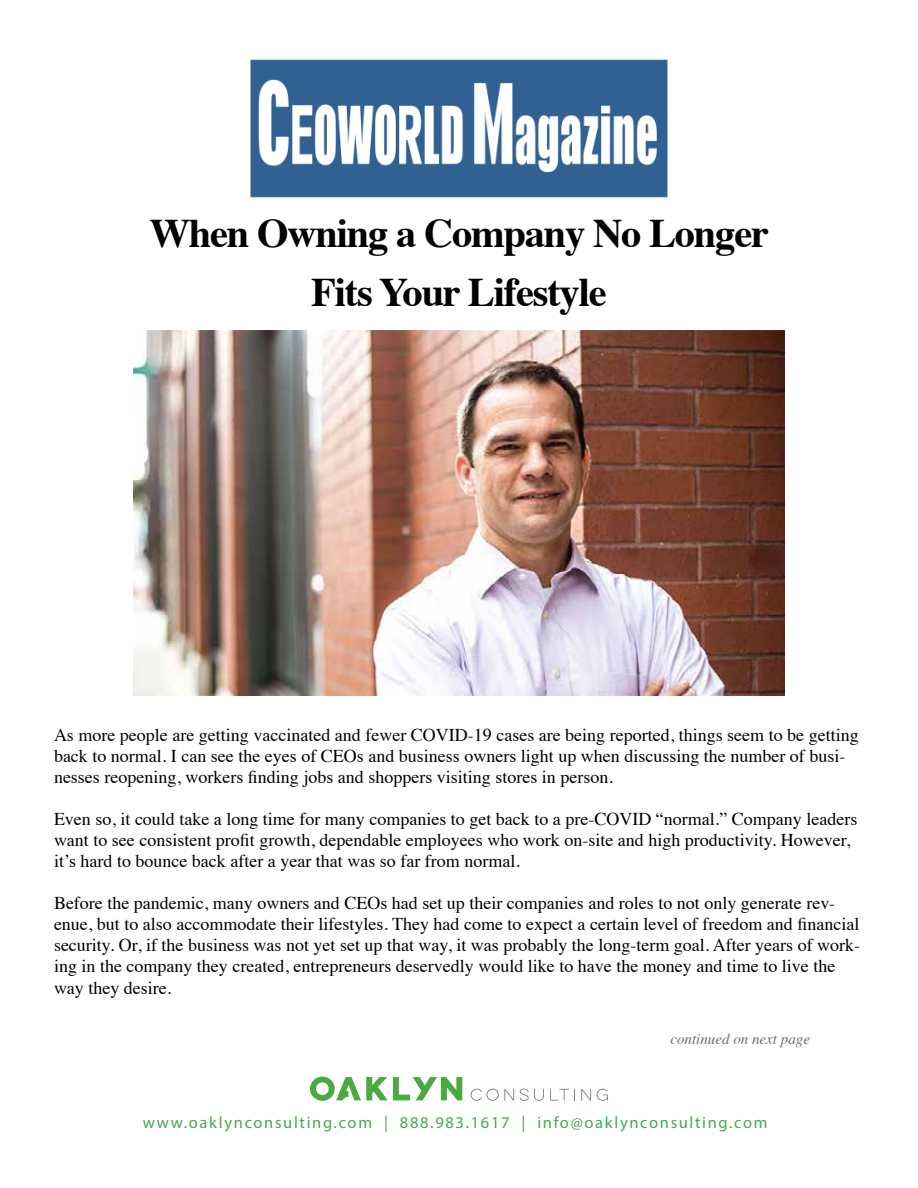
<style>
.page{position:relative;width:918px;height:1188px;background:#fff}
.page>*{position:absolute;margin:0;border:0;box-sizing:border-box;transform-origin:0 0}
.t1{font:700 40.5px/58.5px "Times";letter-spacing:-.03em;color:#000;text-align:center}
.t2{font:18px/21px "Times";color:#000}
.t3{font:16.5px "Myriad Pro";letter-spacing:.1em;color:#41ad49}
.t4{font:italic 15px "Times";color:#6d6e71}
</style>
<div class="page">
<svg style="left:471px;top:1089px;width:43px;height:12px"></svg>
<svg style="left:520px;top:1089px;width:24px;height:12px"></svg>
<svg style="left:550px;top:1089px;width:25px;height:12px"></svg>
<svg style="left:581px;top:1089px;width:10px;height:12px"></svg>
<svg style="left:597px;top:1089px;width:11px;height:12px"></svg>
<svg style="left:310px;top:1077px;width:152px;height:24px"></svg>
<img style="left:250px;top:59px;width:418px;height:139px">
<img style="left:134px;top:330px;width:650px;height:366px">
<h1 class="t1" style="left:150px;top:200px;width:621px">When Owning a Company No Longer<br>Fits Your Lifestyle</h1>
<p class="t2" style="left:54px;top:723px;width:806px">As more people are getting vaccinated and fewer COVID-19 cases are being reported, things seem to be getting back to normal. I can see the eyes of CEOs and business owners light up when discussing the number of busi&shy;nesses reopening, workers finding jobs and shoppers visiting stores in person.</p>
<p class="t2" style="left:54px;top:807px;width:805px">Even so, it could take a long time for many companies to get back to a pre-COVID “normal.” Company leaders want to see consistent profit growth, dependable employees who work on-site and high productivity. However, it’s hard to bounce back after a year that was so far from normal.</p>
<p class="t2" style="left:54px;top:891px;width:808px">Before the pandemic, many owners and CEOs had set up their companies and roles to not only generate rev&shy;enue, but to also accommodate their lifestyles. They had come to expect a certain level of freedom and financial security. Or, if the business was not yet set up that way, it was probably the long-term goal. After years of work&shy;ing in the company they created, entrepreneurs deservedly would like to have the money and time to live the way they desire.</p>
<p class="t4" style="left:670px;top:1026px;width:141px">continued on next page</p>
<p class="t3" style="left:143px;top:1112px;width:627px">www.oaklynconsulting.com | 888.983.1617 | info@oaklynconsulting.com</p>
</div>
